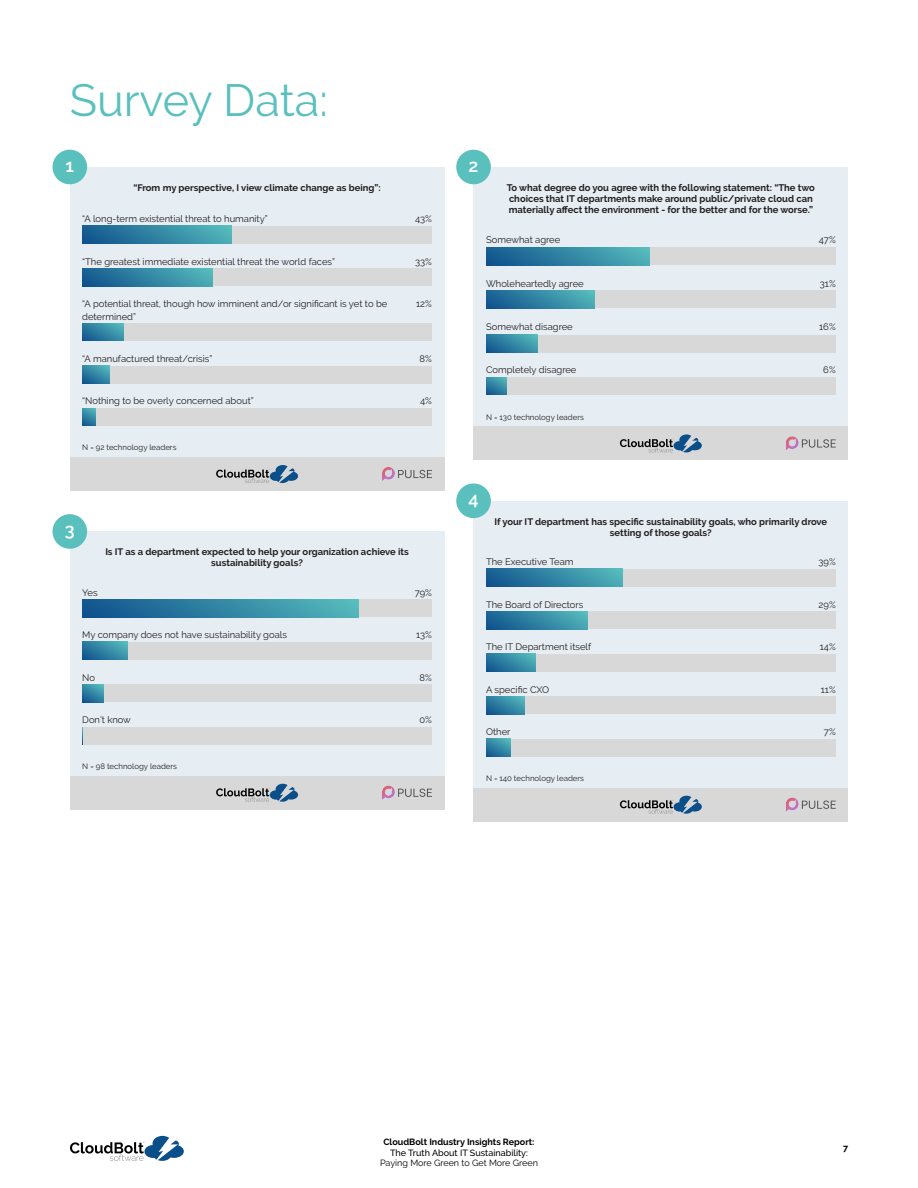
<style>
.page{position:relative;width:918px;height:1188px;background:#fff}
.page>*{position:absolute;margin:0;border:0;box-sizing:border-box;transform-origin:0 0}
.t1{font:45px "Raleway";color:#5ac0be}
.t2{font:600 18px "Raleway";color:#fff}
.t3{font:700 9.6px/11.2px "Raleway";color:#231f20}
.t4{font:9.6px "Raleway";color:#231f20}
.t5{font:9.45px/12.6px "Raleway";color:#231f20}
.t6{font:700 9.45px/10.9px "Raleway";color:#231f20;text-align:center}
.t7{font:700 9px "Raleway";color:#000}
.t8{font:500 9px "Raleway";color:#000}
.t9{font:9px "Raleway";color:#000}
.t10{font:7.8px "Raleway";color:#231f20}
</style>
<div class="page">
<svg style="left:70px;top:1136px;width:114px;height:25px"></svg>
<div style="left:474px;top:167px;width:374px;height:273px;background:#e6edf3"></div>
<div style="left:486px;top:335px;width:350px;height:17px;background:#d8d8d8"></div>
<svg style="left:486px;top:335px;width:51px;height:17px"></svg>
<div style="left:486px;top:377px;width:350px;height:18px;background:#d8d8d8"></div>
<svg style="left:486px;top:377px;width:21px;height:18px"></svg>
<div style="left:486px;top:291px;width:350px;height:17px;background:#d8d8d8"></div>
<div style="left:486px;top:291px;width:108px;height:17px;background:linear-gradient(to right,#145990,#4fb1b7)"></div>
<div style="left:474px;top:427px;width:374px;height:33px;background:#d8d8d8"></div>
<svg style="left:620px;top:434px;width:82px;height:19px"></svg>
<svg style="left:786px;top:436px;width:50px;height:14px"></svg>
<div style="left:486px;top:247px;width:350px;height:18px;background:#d8d8d8"></div>
<div style="left:486px;top:247px;width:164px;height:18px;background:linear-gradient(to right,#12558e,#52b5b9)"></div>
<div style="left:70px;top:531px;width:374px;height:279px;background:#e6edf3"></div>
<div style="left:82px;top:727px;width:350px;height:18px;background:#d8d8d8"></div>
<svg style="left:82px;top:727px;width:1px;height:18px"></svg>
<div style="left:82px;top:642px;width:350px;height:18px;background:#d8d8d8"></div>
<svg style="left:82px;top:642px;width:45px;height:18px"></svg>
<div style="left:82px;top:685px;width:350px;height:17px;background:#d8d8d8"></div>
<svg style="left:82px;top:685px;width:21px;height:17px"></svg>
<div style="left:82px;top:599px;width:350px;height:18px;background:#d8d8d8"></div>
<div style="left:82px;top:599px;width:276px;height:18px;background:linear-gradient(to right,#0f528d,#54b9bb)"></div>
<div style="left:70px;top:776px;width:374px;height:34px;background:#d8d8d8"></div>
<svg style="left:216px;top:784px;width:82px;height:18px"></svg>
<svg style="left:382px;top:786px;width:50px;height:14px"></svg>
<div style="left:474px;top:501px;width:374px;height:321px;background:#e6edf3"></div>
<div style="left:486px;top:739px;width:350px;height:18px;background:#d8d8d8"></div>
<svg style="left:486px;top:739px;width:25px;height:18px"></svg>
<div style="left:486px;top:654px;width:350px;height:18px;background:#d8d8d8"></div>
<svg style="left:486px;top:654px;width:49px;height:18px"></svg>
<div style="left:486px;top:696px;width:350px;height:18px;background:#d8d8d8"></div>
<svg style="left:486px;top:696px;width:38px;height:18px"></svg>
<div style="left:486px;top:611px;width:350px;height:18px;background:#d8d8d8"></div>
<div style="left:486px;top:611px;width:101px;height:18px;background:linear-gradient(to right,#155990,#4fb1b7)"></div>
<div style="left:474px;top:788px;width:374px;height:34px;background:#d8d8d8"></div>
<svg style="left:620px;top:796px;width:82px;height:18px"></svg>
<svg style="left:786px;top:798px;width:50px;height:14px"></svg>
<div style="left:486px;top:569px;width:350px;height:18px;background:#d8d8d8"></div>
<div style="left:486px;top:569px;width:137px;height:18px;background:linear-gradient(to right,#12568f,#51b4b8)"></div>
<div style="left:70px;top:167px;width:374px;height:290px;background:#e6edf3"></div>
<div style="left:82px;top:408px;width:350px;height:18px;background:#d8d8d8"></div>
<svg style="left:82px;top:408px;width:14px;height:18px"></svg>
<div style="left:82px;top:366px;width:350px;height:17px;background:#d8d8d8"></div>
<svg style="left:82px;top:366px;width:27px;height:17px"></svg>
<div style="left:82px;top:268px;width:350px;height:18px;background:#d8d8d8"></div>
<div style="left:82px;top:268px;width:131px;height:18px;background:linear-gradient(to right,#13578f,#51b4b8)"></div>
<div style="left:70px;top:457px;width:374px;height:34px;background:#d8d8d8"></div>
<svg style="left:216px;top:465px;width:82px;height:18px"></svg>
<svg style="left:382px;top:467px;width:50px;height:14px"></svg>
<div style="left:82px;top:226px;width:350px;height:18px;background:#d8d8d8"></div>
<div style="left:82px;top:226px;width:149px;height:18px;background:linear-gradient(to right,#12558e,#51b4b9)"></div>
<div style="left:82px;top:323px;width:350px;height:18px;background:#d8d8d8"></div>
<svg style="left:82px;top:323px;width:42px;height:18px"></svg>
<div style="left:52px;top:514px;width:35px;height:35px;background:#5ac0be;border-radius:50%"></div>
<div style="left:52px;top:150px;width:35px;height:34px;background:#5ac0be;border-radius:50%"></div>
<div style="left:456px;top:483px;width:35px;height:35px;background:#5ac0be;border-radius:50%"></div>
<div style="left:456px;top:150px;width:35px;height:34px;background:#5ac0be;border-radius:50%"></div>
<h1 class="t1" style="left:70px;top:80px;width:260px">Survey Data:</h1>
<h2 class="t2" style="left:66px;top:158px;width:10px">1</h2>
<p class="t6" style="left:133px;top:182px;width:249px">“From my perspective, I view climate change as being”:</p>
<p class="t5" style="left:82px;top:213px;width:187px">“A long-term existential threat to humanity”</p>
<p class="t5" style="left:415px;top:213px;width:18px">43%</p>
<p class="t5" style="left:82px;top:256px;width:254px">“The greatest immediate existential threat the world faces”</p>
<p class="t5" style="left:415px;top:256px;width:18px">33%</p>
<p class="t5" style="left:82px;top:298px;width:307px">“A potential threat, though how imminent and/or significant is yet to be determined”</p>
<p class="t5" style="left:416px;top:298px;width:17px">12%</p>
<p class="t5" style="left:82px;top:353px;width:132px">“A manufactured threat/crisis”</p>
<p class="t5" style="left:420px;top:353px;width:14px">8%</p>
<p class="t5" style="left:82px;top:395px;width:173px">“Nothing to be overly concerned about”</p>
<p class="t5" style="left:420px;top:395px;width:13px">4%</p>
<p class="t10" style="left:82px;top:443px;width:96px">N = 92 technology leaders</p>
<h2 class="t2" style="left:65px;top:523px;width:11px">3</h2>
<p class="t6" style="left:105px;top:547px;width:305px">Is IT as a department expected to help your organization achieve its sustainability goals?</p>
<p class="t5" style="left:82px;top:587px;width:17px">Yes</p>
<p class="t5" style="left:415px;top:587px;width:19px">79%</p>
<p class="t5" style="left:82px;top:629px;width:206px">My company does not have sustainability goals</p>
<p class="t5" style="left:416px;top:629px;width:17px">13%</p>
<p class="t5" style="left:82px;top:671px;width:14px">No</p>
<p class="t5" style="left:420px;top:671px;width:14px">8%</p>
<p class="t5" style="left:82px;top:714px;width:50px">Don’t know</p>
<p class="t5" style="left:419px;top:714px;width:14px">0%</p>
<p class="t10" style="left:82px;top:761px;width:96px">N = 98 technology leaders</p>
<h2 class="t2" style="left:469px;top:158px;width:11px">2</h2>
<p class="t3" style="left:507px;top:183px;width:310px">To what degree do you agree with the following statement: “The two choices that IT departments make around public/private cloud can materially affect the environment - for the better and for the worse.”</p>
<p class="t4" style="left:486px;top:236px;width:76px">Somewhat agree</p>
<p class="t4" style="left:819px;top:236px;width:18px">47%</p>
<p class="t4" style="left:486px;top:279px;width:99px">Wholeheartedly agree</p>
<p class="t4" style="left:820px;top:279px;width:17px">31%</p>
<p class="t5" style="left:486px;top:321px;width:88px">Somewhat disagree</p>
<p class="t5" style="left:819px;top:321px;width:18px">16%</p>
<p class="t5" style="left:486px;top:364px;width:92px">Completely disagree</p>
<p class="t5" style="left:823px;top:364px;width:14px">6%</p>
<p class="t10" style="left:486px;top:412px;width:99px">N = 130 technology leaders</p>
<h2 class="t2" style="left:468px;top:492px;width:12px">4</h2>
<p class="t6" style="left:494px;top:516px;width:334px">If your IT department has specific sustainability goals, who primarily drove setting of those goals?</p>
<p class="t5" style="left:486px;top:556px;width:89px">The Executive Team</p>
<p class="t5" style="left:818px;top:556px;width:19px">39%</p>
<p class="t5" style="left:486px;top:599px;width:99px">The Board of Directors</p>
<p class="t5" style="left:819px;top:599px;width:19px">29%</p>
<p class="t5" style="left:486px;top:641px;width:107px">The IT Department itself</p>
<p class="t5" style="left:820px;top:641px;width:17px">14%</p>
<p class="t5" style="left:486px;top:683px;width:65px">A specific CXO</p>
<p class="t5" style="left:821px;top:683px;width:16px">11%</p>
<p class="t5" style="left:486px;top:726px;width:26px">Other</p>
<p class="t5" style="left:824px;top:726px;width:13px">7%</p>
<p class="t10" style="left:486px;top:773px;width:100px">N = 140 technology leaders</p>
<p class="t7" style="left:383px;top:1139px;width:153px">CloudBolt Industry Insights Report:</p>
<p class="t8" style="left:390px;top:1149px;width:139px">The Truth About IT Sustainability:</p>
<p class="t9" style="left:380px;top:1159px;width:159px">Paying More Green to Get More Green</p>
<p class="t7" style="left:843px;top:1144px;width:7px">7</p>
</div>
